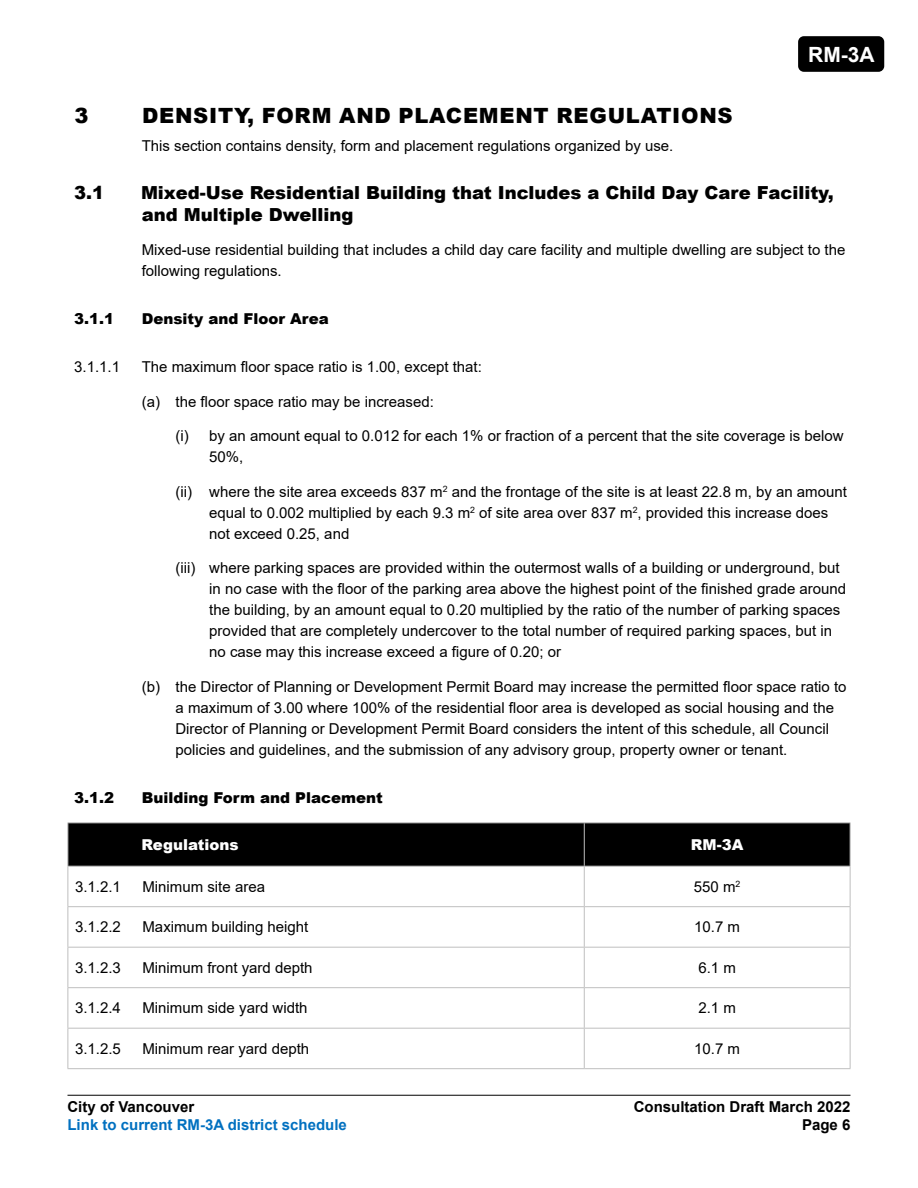
<style>
.page{position:relative;width:918px;height:1188px;background:#fff}
.page>*{position:absolute;margin:0;border:0;box-sizing:border-box;transform-origin:0 0}
.Heading_1__1{font:900 21px "Arial";letter-spacing:.035em;color:#000}
.t1{font:700 21px "Arial";color:#fff}
.Heading_2__1_1{font:900 18px/21.6px "Arial";color:#000}
.Body_Text__i{font:15px/21px "Arial";color:#000}
.Body_Text__a{font:15px/21px "Arial";color:#000}
.Body_Text_-_left_ali{font:15px/21px "Arial";color:#000}
.Body__1_1_1_1{font:15px "Arial";color:#000}
.Heading_3__1_1_1{font:900 15px "Arial";color:#000}
.t2{font:700 15px "Arial";color:#000}
.t3{font:700 15px "Arial";color:#0070c0}
.TableText_-_centre_a{font:15px "Arial";color:#000}
.Table_Header__White{font:900 15px "Arial";color:#fff}
</style>
<div class="page">
<div style="left:798px;top:36px;width:86px;height:36px;background:#000;border-radius:6px"></div>
<hr style="left:68px;top:1095px;width:782px;height:1px;background:#000">
<div style="left:69px;top:823px;width:781px;height:43px;background:#000"></div>
<hr style="left:68px;top:906px;width:516px;height:1px;background:#bfbfbf">
<hr style="left:68px;top:947px;width:516px;height:1px;background:#bfbfbf">
<hr style="left:68px;top:987px;width:516px;height:1px;background:#bfbfbf">
<hr style="left:68px;top:1028px;width:516px;height:1px;background:#bfbfbf">
<hr style="left:68px;top:1068px;width:516px;height:1px;background:#bfbfbf">
<hr style="left:68px;top:867px;width:1px;height:39px;background:#bfbfbf">
<hr style="left:68px;top:907px;width:1px;height:40px;background:#bfbfbf">
<hr style="left:68px;top:948px;width:1px;height:39px;background:#bfbfbf">
<hr style="left:68px;top:988px;width:1px;height:40px;background:#bfbfbf">
<hr style="left:68px;top:1029px;width:1px;height:39px;background:#bfbfbf">
<hr style="left:584px;top:867px;width:1px;height:39px;background:#bfbfbf">
<hr style="left:850px;top:867px;width:1px;height:39px;background:#bfbfbf">
<hr style="left:584px;top:948px;width:1px;height:39px;background:#bfbfbf">
<hr style="left:584px;top:987px;width:266px;height:1px;background:#bfbfbf">
<hr style="left:584px;top:988px;width:1px;height:40px;background:#bfbfbf">
<hr style="left:584px;top:1028px;width:266px;height:1px;background:#bfbfbf">
<hr style="left:584px;top:1029px;width:1px;height:39px;background:#bfbfbf">
<hr style="left:584px;top:1068px;width:266px;height:1px;background:#bfbfbf">
<hr style="left:850px;top:948px;width:1px;height:39px;background:#bfbfbf">
<hr style="left:850px;top:988px;width:1px;height:40px;background:#bfbfbf">
<hr style="left:850px;top:1029px;width:1px;height:39px;background:#bfbfbf">
<hr style="left:850px;top:823px;width:1px;height:43px;background:#bfbfbf">
<hr style="left:68px;top:822px;width:516px;height:1px;background:#bfbfbf">
<hr style="left:68px;top:823px;width:1px;height:43px;background:#bfbfbf">
<hr style="left:68px;top:866px;width:516px;height:1px;background:#bfbfbf">
<hr style="left:584px;top:822px;width:266px;height:1px;background:#bfbfbf">
<hr style="left:584px;top:823px;width:1px;height:43px;background:#bfbfbf">
<hr style="left:584px;top:866px;width:266px;height:1px;background:#bfbfbf">
<hr style="left:584px;top:906px;width:266px;height:1px;background:#bfbfbf">
<hr style="left:584px;top:907px;width:1px;height:40px;background:#bfbfbf">
<hr style="left:850px;top:907px;width:1px;height:40px;background:#bfbfbf">
<hr style="left:584px;top:947px;width:266px;height:1px;background:#bfbfbf">
<h1 class="t1" style="left:808px;top:40px;width:68px">RM-3A</h1>
<h1 class="Heading_1__1" style="left:75px;top:100px;width:16px">3</h1>
<h1 class="Heading_1__1" style="left:142px;top:100px;width:592px">DENSITY, FORM AND PLACEMENT REGULATIONS</h1>
<p class="Body_Text_-_left_ali" style="left:142px;top:135px;width:533px">This section contains density, form and placement regulations organized by use.</p>
<h2 class="Heading_2__1_1" style="left:74px;top:182px;width:32px">3.1</h2>
<h2 class="Heading_2__1_1" style="left:141px;top:182px;width:694px">Mixed-Use Residential Building that Includes a Child Day Care Facility, and Multiple Dwelling</h2>
<p class="Body_Text_-_left_ali" style="left:142px;top:240px;width:705px">Mixed-use residential building that includes a child day care facility and multiple dwelling are subject to the following regulations.</p>
<h3 class="Heading_3__1_1_1" style="left:74px;top:308px;width:42px">3.1.1</h3>
<h3 class="Heading_3__1_1_1" style="left:142px;top:308px;width:189px">Density and Floor Area</h3>
<p class="Body__1_1_1_1" style="left:74px;top:357px;width:47px">3.1.1.1</p>
<p class="Body__1_1_1_1" style="left:142px;top:357px;width:342px">The maximum floor space ratio is 1.00, except that:</p>
<p class="Body_Text__a" style="left:142px;top:391px;width:294px">(a) the floor space ratio may be increased:</p>
<p class="Body_Text__i" style="left:209px;top:426px;width:636px;text-indent:-34px">(i) by an amount equal to 0.012 for each 1% or fraction of a percent that the site coverage is below<br>50%,</p>
<p class="Body_Text__i" style="left:209px;top:481px;width:639px;text-indent:-34px">(ii) where the site area exceeds 837 m<sup>2</sup> and the frontage of the site is at least 22.8 m, by an amount equal to 0.002 multiplied by each 9.3 m<sup>2</sup> of site area over 837 m<sup>2</sup>, provided this increase does not exceed 0.25, and</p>
<p class="Body_Text__i" style="left:209px;top:558px;width:639px;text-indent:-34px">(iii) where parking spaces are provided within the outermost walls of a building or underground, but in no case with the floor of the parking area above the highest point of the finished grade around the building, by an amount equal to 0.20 multiplied by the ratio of the number of parking spaces provided that are completely undercover to the total number of required parking spaces, but in no case may this increase exceed a figure of 0.20; or</p>
<p class="Body_Text__a" style="left:176px;top:676px;width:673px;text-indent:-34px">(b) the Director of Planning or Development Permit Board may increase the permitted floor space ratio to a maximum of 3.00 where 100% of the residential floor area is developed as social housing and the Director of Planning or Development Permit Board considers the intent of this schedule, all Council policies and guidelines, and the submission of any advisory group, property owner or tenant.</p>
<h3 class="Heading_3__1_1_1" style="left:74px;top:787px;width:42px">3.1.2</h3>
<h3 class="Heading_3__1_1_1" style="left:142px;top:787px;width:243px">Building Form and Placement</h3>
<p class="Table_Header__White" style="left:141px;top:834px;width:99px">Regulations</p>
<p class="Table_Header__White" style="left:691px;top:834px;width:54px">RM-3A</p>
<p class="Body__1_1_1_1" style="left:75px;top:876px;width:47px">3.1.2.1</p>
<p class="Body__1_1_1_1" style="left:142px;top:876px;width:124px">Minimum site area</p>
<p class="TableText_-_centre_a" style="left:694px;top:876px;width:48px">550 m<sup>2</sup></p>
<p class="Body__1_1_1_1" style="left:75px;top:917px;width:47px">3.1.2.2</p>
<p class="Body__1_1_1_1" style="left:142px;top:917px;width:167px">Maximum building height</p>
<p class="TableText_-_centre_a" style="left:694px;top:917px;width:47px">10.7 m</p>
<p class="Body__1_1_1_1" style="left:75px;top:957px;width:47px">3.1.2.3</p>
<p class="Body__1_1_1_1" style="left:142px;top:957px;width:172px">Minimum front yard depth</p>
<p class="TableText_-_centre_a" style="left:698px;top:957px;width:39px">6.1 m</p>
<p class="Body__1_1_1_1" style="left:75px;top:998px;width:47px">3.1.2.4</p>
<p class="Body__1_1_1_1" style="left:142px;top:998px;width:167px">Minimum side yard width</p>
<p class="TableText_-_centre_a" style="left:698px;top:998px;width:39px">2.1 m</p>
<p class="Body__1_1_1_1" style="left:75px;top:1038px;width:47px">3.1.2.5</p>
<p class="Body__1_1_1_1" style="left:142px;top:1038px;width:168px">Minimum rear yard depth</p>
<p class="TableText_-_centre_a" style="left:694px;top:1038px;width:47px">10.7 m</p>
<p class="t2" style="left:68px;top:1096px;width:128px">City of Vancouver</p>
<p class="t2" style="left:634px;top:1096px;width:218px">Consultation Draft March 2022</p>
<p class="t3" style="left:68px;top:1114px;width:281px">Link to current RM-3A district schedule</p>
<p class="t2" style="left:802px;top:1114px;width:50px">Page 6</p>
</div>
